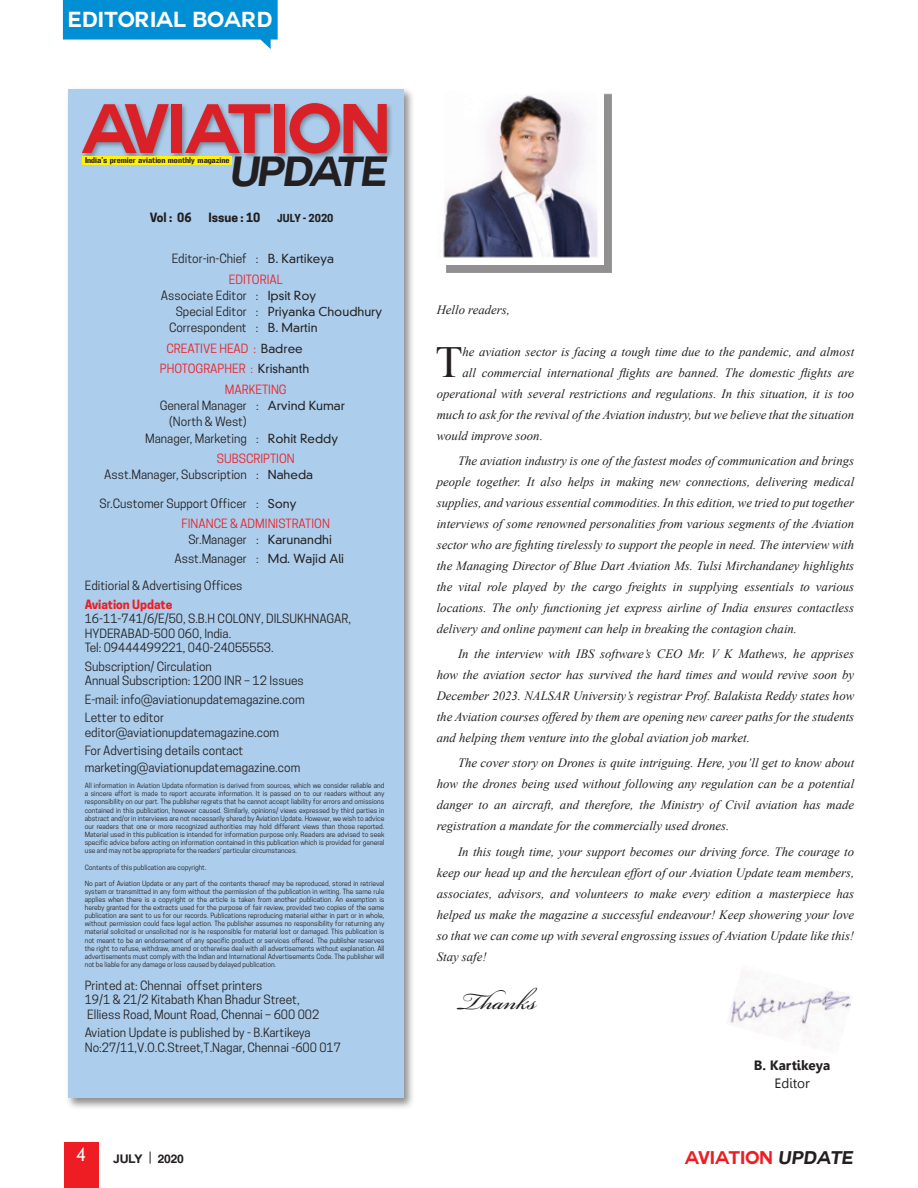
<style>
.page{position:relative;width:918px;height:1188px;background:#fff}
.page>*{position:absolute;margin:0;border:0;box-sizing:border-box;transform-origin:0 0}
.t1{font:700 68.4px "Couture";letter-spacing:-.025em;color:#da2128}
.t2{font:44.4px "Times New Roman";color:#231f20}
.t3{font:italic 700 41.25px "Couture";letter-spacing:-.075em;color:#231f20}
.t4{font:37.5px "Bickham Script Pro";color:#231f20}
.t5{font:700 21.3px "Couture";color:#fff}
.t6{font:700 18px "Couture";color:#ee1d23}
.t7{font:300 18px "Reducto Light S Si";color:#fff}
.t8{font:700 13.5px "Gisha";color:#231f20}
.t9{font:13.5px "Gisha";color:#231f20}
.t10{font:italic 12.75px/21px "Times New Roman";color:#231f20;text-align:justify}
.t11{font:12px/14.4px "Cooper Hewitt";color:#231f20}
.t12{font:12px "Cooper Hewitt";color:#ee1d23}
.t13{font:300 12px "Reducto Light S Si";color:#231f20}
.t14{font:700 12px "Cooper Hewitt";color:#231f20}
.t15{font:700 12px "Cooper Hewitt";color:#ee1d23}
.t16{font:700 12px "Couture";color:#231f20}
.t17{font:700 10.35px "Cooper Hewitt";color:#231f20}
.t18{font:8.1px "Gunplay";color:#231f20}
.t19{font:6.75px/8.1px "Cooper Hewitt";color:#231f20;text-align:justify}
.s1{font-family:"Reducto Light S Si";font-weight:300}
.s2{color:#ee1d23}
.s3{font-family:"Cooper Hewitt";font-weight:400}
.s4{font-family:"Reducto Light S Si";font-weight:300;color:#231f20}
.s5{font-style:italic;color:#231f20}
</style>
<div class="page">
<div style="left:65px;top:86px;width:350px;height:1024px;background:#231f20;opacity:.5"></div>
<div style="left:68px;top:90px;width:336px;height:1008px;background:#accdeb"></div>
<svg style="left:63px;top:0;width:215px;height:49px"></svg>
<div style="left:80px;top:101px;width:313px;height:59px;background:#231f20;opacity:.4"></div>
<div style="left:83px;top:157px;width:149px;height:8px;background:#fff109"></div>
<img style="left:727px;top:972px;width:124px;height:65px">
<div style="left:64px;top:1143px;width:35px;height:45px;background:#ee1d23"></div>
<svg style="left:150px;top:1152px;width:1px;height:12px"></svg>
<div style="left:446px;top:93px;width:166px;height:180px;background:#231f20;opacity:.5"></div>
<img style="left:443px;top:93px;width:160px;height:172px">
<h3 class="t5" style="left:68px;top:9px;width:206px">EDITORIAL BOARD</h3>
<h1 class="t1" style="left:82px;top:97px;width:310px">AVIATION</h1>
<h3 class="t3" style="left:229px;top:152px;width:160px">UPDATE</h3>
<p class="t18" style="left:85px;top:155px;width:146px">India’s premier aviation monthly magazine</p>
<p class="t14" style="left:150px;top:211px;width:43px">Vol : 06</p>
<p class="t14" style="left:208px;top:211px;width:54px">Issue : 10</p>
<p class="t17" style="left:277px;top:212px;width:58px">JULY - 2020</p>
<p class="t11" style="left:172px;top:248px;width:164px;line-height:20.5px;text-align:center">Editor-in-Chief : <span class="s1">B. Kartikeya<br></span><span class="s2">EDITORIAL</span></p>
<p class="t11" style="left:161px;top:288px;width:157px">Associate Editor : <span class="s1">Ipsit Roy</span></p>
<p class="t13" style="left:176px;top:304px;width:208px"><span class="s3">Special Editor :</span> Priyanka Choudhury</p>
<p class="t11" style="left:169px;top:321px;width:150px">Correspondent : <span class="s1">B. Martin</span></p>
<p class="t12" style="left:166px;top:341px;width:138px">CREATIVE HEAD : <span class="s4">Badree</span></p>
<p class="t12" style="left:160px;top:362px;width:151px">PHOTOGRAPHER : <span class="s4">Krishanth</span></p>
<p class="t12" style="left:225px;top:382px;width:63px">MARKETING</p>
<p class="t11" style="left:160px;top:398px;width:187px">General Manager : <span class="s1">Arvind Kumar</span></p>
<p class="t11" style="left:169px;top:415px;width:79px">(North &amp; West)</p>
<p class="t11" style="left:145px;top:431px;width:195px">Manager, Marketing : <span class="s1">Rohit Reddy</span></p>
<p class="t11" style="left:104px;top:451px;width:210px;line-height:16.2px;text-indent:113px"><span class="s2">SUBSCRIPTION<br></span>Asst.Manager, Subscription : <span class="s1">Naheda</span></p>
<p class="t11" style="left:182px;top:493px;width:150px;line-height:20.5px;text-indent:-82px">Sr.Customer Support Officer : <span class="s1">Sony<br></span><span class="s2">FINANCE &amp; ADMINISTRATION</span></p>
<p class="t11" style="left:175px;top:531px;width:171px;line-height:18.6px;text-align:center">Sr.Manager : <span class="s1">Karunandhi<br></span>Asst.Manager : <span class="s1">Md. Wajid Ali</span></p>
<p class="t11" style="left:85px;top:579px;width:159px">Editiorial &amp; Advertising Offices</p>
<p class="t15" style="left:85px;top:597px;width:89px">Aviation Update</p>
<p class="t11" style="left:85px;top:612px;width:268px">16-11-741/6/E/50, S.B.H COLONY, DILSUKHNAGAR,<br>HYDERABAD-500 060, India.<br>Tel: 09444499221, 040-24055553.</p>
<p class="t11" style="left:85px;top:659px;width:221px">Subscription/ Circulation<br>Annual Subscription: 1200 INR – 12 Issues</p>
<p class="t11" style="left:85px;top:690px;width:221px;line-height:18.6px">E-mail: info@aviationupdatemagazine.com<br>Letter to editor</p>
<p class="t11" style="left:85px;top:723px;width:196px;line-height:18.6px">editor@aviationupdatemagazine.com<br>For Advertising details contact</p>
<p class="t11" style="left:85px;top:760px;width:217px">marketing@aviationupdatemagazine.com</p>
<p class="t19" style="left:85px;top:782px;width:301px">All information in Aviation Update nformation is derived from sources, which we consider reliable and a sincere effort is made to report accurate information. It is passed on to our readers without any responsibility on our part. The publisher regrets that he cannot accept liability for errors and omissions contained in this publication, however caused. Similarly, opinions/ views expressed by third parties in abstract and/or in interviews are not necessarily shared by Aviation Update. However, we wish to advice our readers that one or more recognized authorities may hold different views than those reported.<br>Material used in this publication is intended for information purpose only. Readers are advised to seek specific advice before acting on information contained in this publication which is provided for general use and may not be appropriate for the readers’ particular circumstances.</p>
<p class="t19" style="left:85px;top:863px;width:123px">Contents of this publication are copyright.</p>
<p class="t19" style="left:85px;top:879px;width:301px">No part of Aviation Update or any part of the contents thereof may be reproduced, stored in retrieval system or transmitted in any form without the permission of the publication in writing. The same rule applies when there is a copyright or the article is taken from another publication. An exemption is hereby granted for the extracts used for the purpose of fair review, provided two copies of the same publication are sent to us for our records. Publications reproducing material either in part or in whole, without permission could face legal action. The publisher assumes no responsibility for returning any material solicited or unsolicited nor is he responsible for material lost or damaged. This publication is not meant to be an endorsement of any specific product or services offered. The publisher reserves the right to refuse, withdraw, amend or otherwise deal with all advertisements without explanation. All advertisements must comply with the Indian and International Advertisements Code. The publisher will not be liable for any damage or loss caused by delayed publication.</p>
<p class="t11" style="left:85px;top:978px;width:236px">Printed at: Chennai offset printers<br>19/1 &amp; 21/2 Kitabath Khan Bhadur Street,<br>Elliess Road, Mount Road, Chennai – 600 002</p>
<p class="t11" style="left:85px;top:1026px;width:258px">Aviation Update is published by - B.Kartikeya<br>No:27/11,V.O.C.Street,T.Nagar, Chennai -600 017</p>
<p class="t10" style="left:437px;top:299px;width:75px">Hello readers,</p>
<h2 class="t2" style="left:435px;top:332px;width:29px">T</h2>
<p class="t10" style="left:463px;top:341px;width:393px">he aviation sector is facing a tough time due to the pandemic, and almost</p>
<p class="t10" style="left:463px;top:362px;width:393px">all commercial international flights are banned. The domestic flights are</p>
<p class="t10" style="left:437px;top:383px;width:419px">operational with several restrictions and regulations. In this situation, it is too</p>
<p class="t10" style="left:437px;top:404px;width:419px">much to ask for the revival of the Aviation industry, but we believe that the situation</p>
<p class="t10" style="left:437px;top:425px;width:108px">would improve soon.</p>
<p class="t10" style="left:437px;top:450px;width:419px;text-indent:21px">The aviation industry is one of the fastest modes of communication and brings people together. It also helps in making new connections, delivering medical supplies, and various essential commodities. In this edition, we tried to put together interviews of some renowned personalities from various segments of the Aviation sector who are fighting tirelessly to support the people in need. The interview with the Managing Director of Blue Dart Aviation Ms. Tulsi Mirchandaney highlights the vital role played by the cargo freights in supplying essentials to various locations. The only functioning jet express airline of India ensures contactless delivery and online payment can help in breaking the contagion chain.</p>
<p class="t10" style="left:437px;top:643px;width:419px;text-indent:21px">In the interview with IBS software’s CEO Mr. V K Mathews, he apprises how the aviation sector has survived the hard times and would revive soon by December 2023. NALSAR University’s registrar Prof. Balakista Reddy states how the Aviation courses offered by them are opening new career paths for the students and helping them venture into the global aviation job market.</p>
<p class="t10" style="left:437px;top:752px;width:419px;text-indent:21px">The cover story on Drones is quite intriguing. Here, you’ll get to know about how the drones being used without following any regulation can be a potential danger to an aircraft, and therefore, the Ministry of Civil aviation has made registration a mandate for the commercially used drones.</p>
<p class="t10" style="left:437px;top:841px;width:419px;text-indent:21px">In this tough time, your support becomes our driving force. The courage to keep our head up and the herculean effort of our Aviation Update team members, associates, advisors, and volunteers to make every edition a masterpiece has helped us make the magazine a successful endeavour! Keep showering your love so that we can come up with several engrossing issues of Aviation Update like this!<br>Stay safe!</p>
<h3 class="t4" style="left:458px;top:974px;width:80px">Thanks</h3>
<p class="t8" style="left:754px;top:1058px;width:78px">B. Kartikeya</p>
<p class="t9" style="left:775px;top:1076px;width:37px">Editor</p>
<h3 class="t7" style="left:77px;top:1143px;width:11px">4</h3>
<p class="t16" style="left:113px;top:1153px;width:31px">JULY</p>
<p class="t16" style="left:158px;top:1153px;width:28px">2020</p>
<h3 class="t6" style="left:685px;top:1149px;width:170px">AVIATION <span class="s5">UPDATE</span></h3>
</div>
